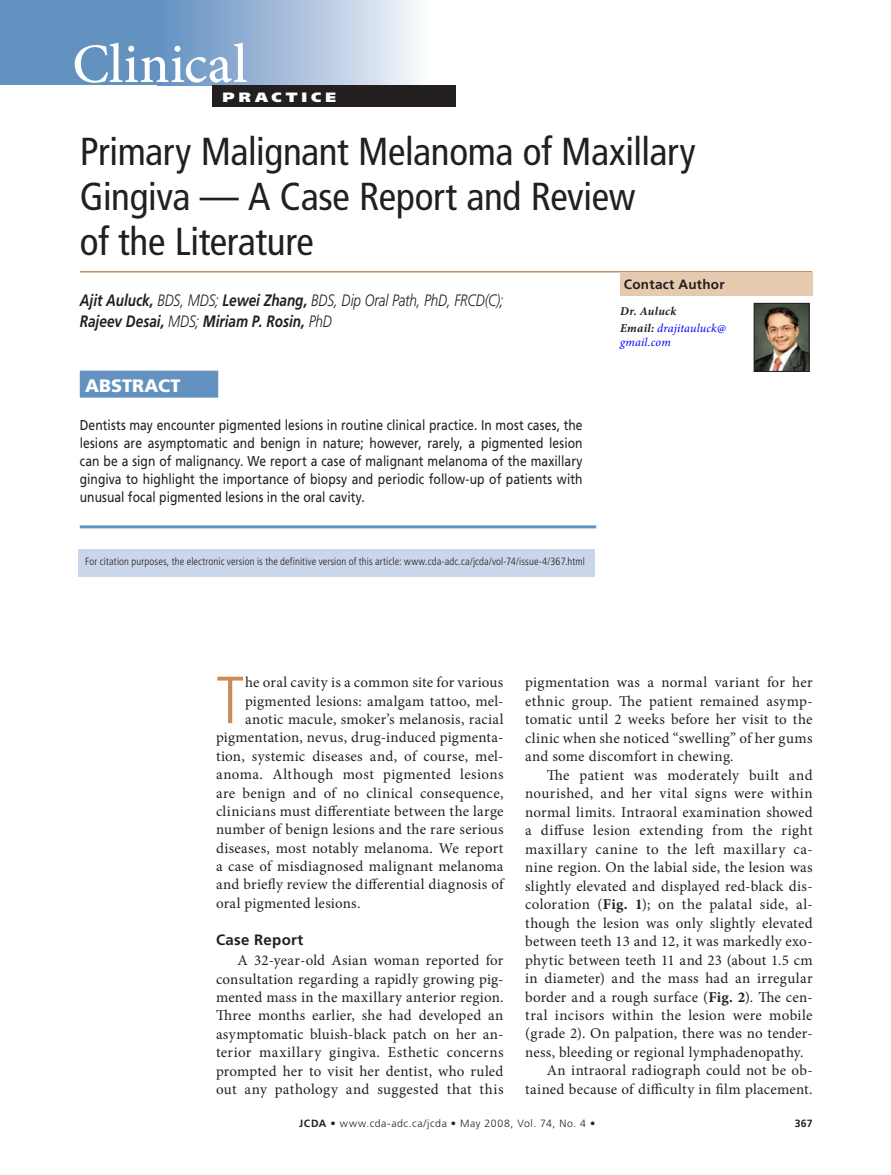
<style>
.page{position:relative;width:891px;height:1175px;background:#fff}
.page>*{position:absolute;margin:0;border:0;box-sizing:border-box;transform-origin:0 0}
.t1{font:300 condensed 66.6px "Frutiger LT Std";color:#c98c58}
.t2{font:500 55.5px "Minion Pro";letter-spacing:.005em;color:#fff}
.t3{font:condensed 39px/45px "Frutiger LT Std";letter-spacing:-.01em;color:#231f20}
.t4{font:900 18px "Frutiger LT Std";color:#fff}
.t5{font:italic 700 16.5px/21.6px "Frutiger LT Std";color:#231f20;scale:.82 1}
.t6{font:15px/18.5px "Minion Pro";letter-spacing:.02em;color:#231f20;text-align:justify}
.t7{font:15px "Minion Pro";letter-spacing:.045em;color:#231f20}
.t8{font:700 15px "Frutiger LT Std";letter-spacing:.02em;color:#231f20}
.t9{font:14.25px/18px "Frutiger LT Std";letter-spacing:.005em;color:#231f20;text-align:justify;scale:.85 1}
.t10{font:700 13.5px "Frutiger LT Std";letter-spacing:.02em;color:#231f20}
.t11{font:900 13.5px "Frutiger LT Std";letter-spacing:.26em;color:#fff;scale:1.15 1}
.t12{font:italic 700 12px/17.9px "Minion Pro";letter-spacing:.025em;color:#231f20}
.t13{font:italic 12px "Minion Pro";letter-spacing:.015em;color:#00f}
.t14{font:300 condensed 10.5px "Frutiger LT Std";letter-spacing:.01em;color:#231f20}
.t15{font:300 10.5px "Frutiger LT Std";letter-spacing:.055em;color:#231f20}
.t16{font:700 10.5px "Frutiger LT Std";color:#231f20}
.s1{font-weight:300}
.s2{font-weight:400;color:#00f}
.s3{font-weight:700}
</style>
<div class="page">
<div style="left:0;top:0;width:397px;height:85px;background:#6392c1"></div>
<div style="left:158px;top:0;width:274px;height:85px;background:linear-gradient(to right,#5f8dc0,#faf9fc)"></div>
<div style="left:212px;top:85px;width:244px;height:21px;background:#231f20"></div>
<hr style="left:80px;top:271px;width:732px;height:1px;background:#c98c58">
<div style="left:80px;top:370px;width:138px;height:27px;background:#6392c1"></div>
<hr style="left:80px;top:525px;width:516px;height:3px;background:#6392c1">
<div style="left:620px;top:272px;width:193px;height:24px;background:#e6caaf"></div>
<img style="left:756px;top:305px;width:51px;height:65px">
<div style="left:754px;top:303px;width:55px;height:69px;border:1px solid #231f20"></div>
<div style="left:78px;top:549px;width:517px;height:27px;background:#cad6ea"></div>
<h2 class="t2" style="left:72px;top:31px;width:177px">Clinical</h2>
<p class="t11" style="left:222px;top:89px;width:99px">PRACTICE</p>
<h3 class="t3" style="left:80px;top:129px;width:617px">Primary Malignant Melanoma of Maxillary<br>Gingiva — A Case Report and Review<br>of the Literature</h3>
<p class="t5" style="left:80px;top:289px;width:518px">Ajit Auluck, <span class="s1">BDS, MDS;</span> Lewei Zhang, <span class="s1">BDS, Dip Oral Path, PhD, FRCD(C);<br></span>Rajeev Desai, <span class="s1">MDS;</span> Miriam P. Rosin, <span class="s1">PhD</span></p>
<p class="t10" style="left:624px;top:276px;width:102px">Contact Author</p>
<p class="t12" style="left:620px;top:302px;width:107px">Dr. Auluck<br>Email: <span class="s2">drajitauluck@</span></p>
<p class="t13" style="left:620px;top:334px;width:52px">gmail.com</p>
<p class="t4" style="left:85px;top:374px;width:97px">ABSTRACT</p>
<p class="t9" style="left:80px;top:416px;width:593px">Dentists may encounter pigmented lesions in routine clinical practice. In most cases, the lesions are asymptomatic and benign in nature; however, rarely, a pigmented lesion can be a sign of malignancy. We report a case of malignant melanoma of the maxillary gingiva to highlight the importance of biopsy and periodic follow-up of patients with unusual focal pigmented lesions in the oral cavity.</p>
<p class="t14" style="left:85px;top:556px;width:501px">For citation purposes, the electronic version is the definitive version of this article: www.cda-adc.ca/jcda/vol-74/issue-4/367.html</p>
<h1 class="t1" style="left:216px;top:662px;width:30px">T</h1>
<p class="t6" style="left:245px;top:673px;width:260px">he oral cavity is a common site for various</p>
<p class="t6" style="left:245px;top:691px;width:260px">pigmented lesions: amalgam tattoo, mel-</p>
<p class="t6" style="left:245px;top:710px;width:260px">anotic macule, smoker’s melanosis, racial</p>
<p class="t6" style="left:216px;top:728px;width:289px">pigmentation, nevus, drug-induced pigmenta-</p>
<p class="t6" style="left:216px;top:746px;width:289px">tion, systemic diseases and, of course, mel-</p>
<p class="t6" style="left:216px;top:765px;width:289px">anoma. Although most pigmented lesions</p>
<p class="t6" style="left:216px;top:783px;width:289px">are benign and of no clinical consequence,</p>
<p class="t6" style="left:216px;top:802px;width:289px">clinicians must differentiate between the large</p>
<p class="t6" style="left:216px;top:820px;width:289px">number of benign lesions and the rare serious</p>
<p class="t6" style="left:216px;top:838px;width:289px">diseases, most notably melanoma. We report</p>
<p class="t6" style="left:216px;top:857px;width:289px">a case of misdiagnosed malignant melanoma</p>
<p class="t6" style="left:216px;top:875px;width:289px">and briefly review the differential diagnosis of</p>
<p class="t6" style="left:216px;top:894px;width:146px">oral pigmented lesions.</p>
<p class="t8" style="left:216px;top:931px;width:89px">Case Report</p>
<p class="t6" style="left:216px;top:951px;width:289px;text-indent:22px">A 32-year-old Asian woman reported for consultation regarding a rapidly growing pig&shy;mented mass in the maxillary anterior region.<br>Three months earlier, she had developed an asymptomatic bluish-black patch on her an&shy;terior maxillary gingiva. Esthetic concerns prompted her to visit her dentist, who ruled out any pathology and suggested that this</p>
<p class="t6" style="left:525px;top:673px;width:289px">pigmentation was a normal variant for her ethnic group. The patient remained asymp&shy;tomatic until 2 weeks before her visit to the clinic when she noticed “swelling” of her gums and some discomfort in chewing.</p>
<p class="t6" style="left:547px;top:765px;width:267px">The patient was moderately built and</p>
<p class="t6" style="left:525px;top:784px;width:289px">nourished, and her vital signs were within</p>
<p class="t6" style="left:525px;top:802px;width:289px">normal limits. Intraoral examination showed</p>
<p class="t6" style="left:525px;top:821px;width:289px">a diffuse lesion extending from the right</p>
<p class="t7" style="left:525px;top:838px;width:289px">maxillary canine to the left maxillary ca-</p>
<p class="t6" style="left:525px;top:858px;width:289px">nine region. On the labial side, the lesion was</p>
<p class="t6" style="left:525px;top:876px;width:289px">slightly elevated and displayed red-black dis-</p>
<p class="t6" style="left:525px;top:895px;width:289px">coloration (<span class="s3">Fig. 1</span>); on the palatal side, al-</p>
<p class="t6" style="left:525px;top:913px;width:289px">though the lesion was only slightly elevated</p>
<p class="t6" style="left:525px;top:932px;width:289px">between teeth 13 and 12, it was markedly exo-</p>
<p class="t6" style="left:525px;top:950px;width:289px">phytic between teeth 11 and 23 (about 1.5 cm</p>
<p class="t6" style="left:525px;top:969px;width:289px">in diameter) and the mass had an irregular</p>
<p class="t6" style="left:525px;top:987px;width:289px">border and a rough surface (<span class="s3">Fig. 2</span>). The cen-</p>
<p class="t6" style="left:525px;top:1006px;width:289px">tral incisors within the lesion were mobile</p>
<p class="t6" style="left:525px;top:1024px;width:289px">(grade 2). On palpation, there was no tender-</p>
<p class="t6" style="left:525px;top:1043px;width:280px">ness, bleeding or regional lymphadenopathy.</p>
<p class="t6" style="left:547px;top:1061px;width:267px">An intraoral radiograph could not be ob-</p>
<p class="t6" style="left:525px;top:1080px;width:289px">tained because of difficulty in film placement.</p>
<p class="t15" style="left:299px;top:1117px;width:298px"><span class="s3">JCDA •</span> www.cda-adc.ca/jcda • May 2008, Vol. 74, No. 4 •</p>
<p class="t16" style="left:795px;top:1117px;width:19px">367</p>
</div>
